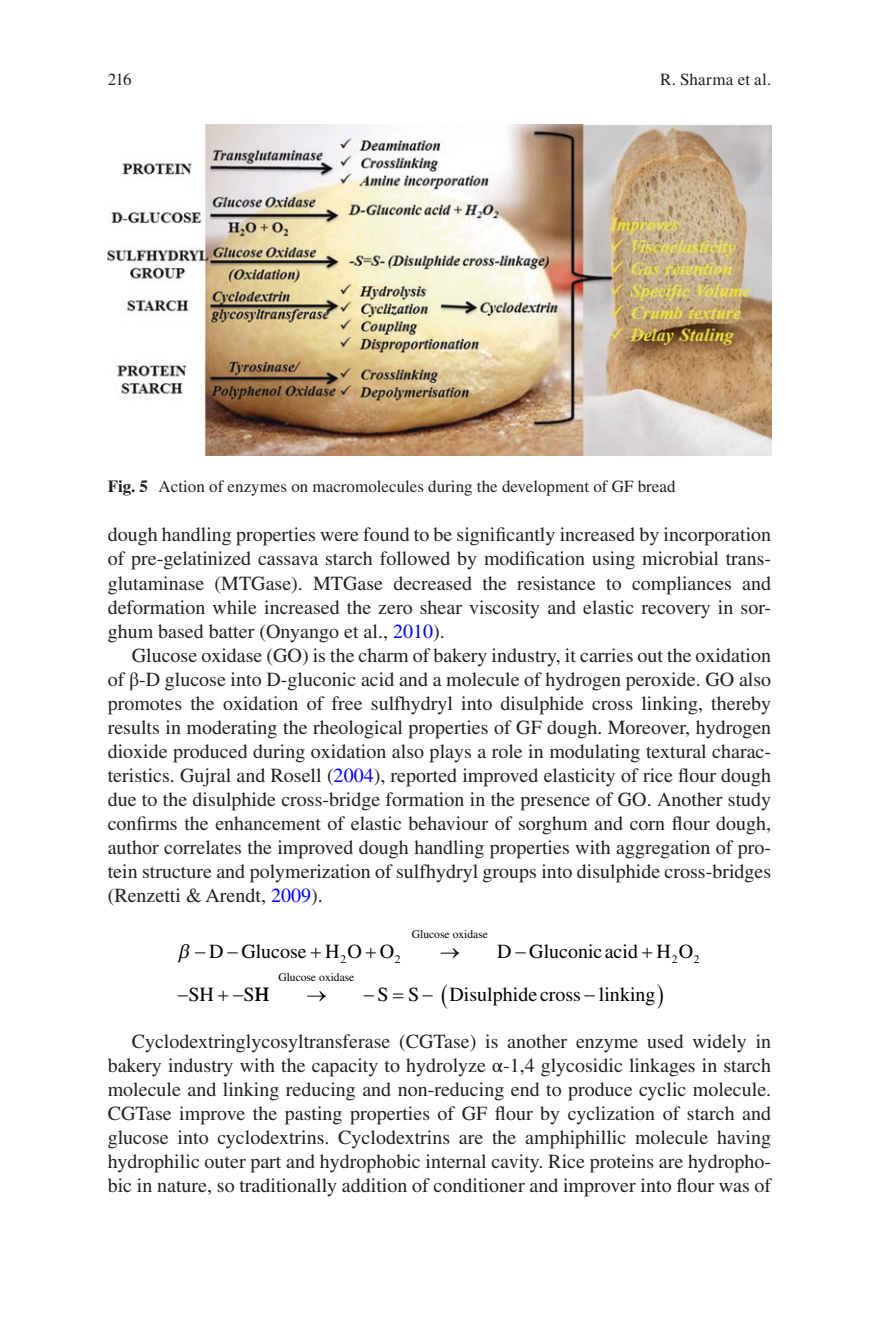
<style>
.page{position:relative;width:879px;height:1333px;background:#fff}
.page>*{position:absolute;margin:0;border:0;box-sizing:border-box;transform-origin:0 0}
.t1{font:20px/24px "Times LT Std";color:#231f20;text-align:justify}
.t2{font:20px "Times LT Std Roman 3";color:#000}
.t3{font:17px "Times LT Std";color:#231f20}
.t4{font:17px "Times LT Std Roman 2";letter-spacing:.015em;color:#231f20}
.t5{font:11.6px "Times LT Std Roman 3";color:#000}
.s1{font-weight:700}
.s2{color:#0000fa}
.s3{font-family:"STIX General"}
</style>
<div class="page">
<img style="left:108px;top:124px;width:663px;height:332px">
<p class="t3" style="left:108px;top:70px;width:25px">216</p>
<p class="t4" style="left:660px;top:70px;width:112px">R. Sharma et al.</p>
<p class="t3" style="left:108px;top:476px;width:569px"><span class="s1">Fig. 5</span> Action of enzymes on macromolecules during the development of GF bread</p>
<p class="t1" style="left:108px;top:522px;width:665px">dough handling properties were found to be significantly increased by incorporation of pre-gelatinized cassava starch followed by modification using microbial trans&shy;glutaminase (MTGase). MTGase decreased the resistance to compliances and deformation while increased the zero shear viscosity and elastic recovery in sor&shy;ghum based batter (Onyango et al., <span class="s2">2010</span>).</p>
<p class="t1" style="left:108px;top:642px;width:665px;text-indent:24px">Glucose oxidase (GO) is the charm of bakery industry, it carries out the oxidation of <span class="s3">β</span>-D glucose into D-gluconic acid and a molecule of hydrogen peroxide. GO also promotes the oxidation of free sulfhydryl into disulphide cross linking, thereby results in moderating the rheological properties of GF dough. Moreover, hydrogen dioxide produced during oxidation also plays a role in modulating textural charac&shy;teristics. Gujral and Rosell (<span class="s2">2004</span>), reported improved elasticity of rice flour dough due to the disulphide cross-bridge formation in the presence of GO. Another study confirms the enhancement of elastic behaviour of sorghum and corn flour dough, author correlates the improved dough handling properties with aggregation of pro&shy;tein structure and polymerization of sulfhydryl groups into disulphide cross-bridges (Renzetti &amp; Arendt, <span class="s2">2009</span>).</p>
<p class="t2" style="left:209px;top:939px;width:186px">D Glucose H O O</p>
<p class="t2" style="left:497px;top:939px;width:198px">D Gluconic acid H O</p>
<p class="t2" style="left:188px;top:982px;width:27px">SH</p>
<p class="t2" style="left:244px;top:982px;width:27px">SH</p>
<p class="t5" style="left:412px;top:927px;width:77px">Glucose oxidase</p>
<p class="t5" style="left:340px;top:952px;width:7px">2</p>
<p class="t5" style="left:395px;top:952px;width:7px">2</p>
<p class="t5" style="left:672px;top:952px;width:7px">2</p>
<p class="t5" style="left:694px;top:952px;width:7px">2</p>
<p class="t2" style="left:377px;top:982px;width:43px">S S</p>
<p class="t2" style="left:449px;top:982px;width:208px">Disulphide cross linking</p>
<p class="t5" style="left:278px;top:970px;width:77px">Glucose oxidase</p>
<p class="t1" style="left:108px;top:1028px;width:665px;text-indent:24px">Cyclodextringlycosyltransferase (CGTase) is another enzyme used widely in bakery industry with the capacity to hydrolyze <span class="s3">α</span>-1,4 glycosidic linkages in starch molecule and linking reducing and non-reducing end to produce cyclic molecule.<br>CGTase improve the pasting properties of GF flour by cyclization of starch and glucose into cyclodextrins. Cyclodextrins are the amphiphillic molecule having hydrophilic outer part and hydrophobic internal cavity. Rice proteins are hydropho&shy;bic in nature, so traditionally addition of conditioner and improver into flour was of</p>
</div>
